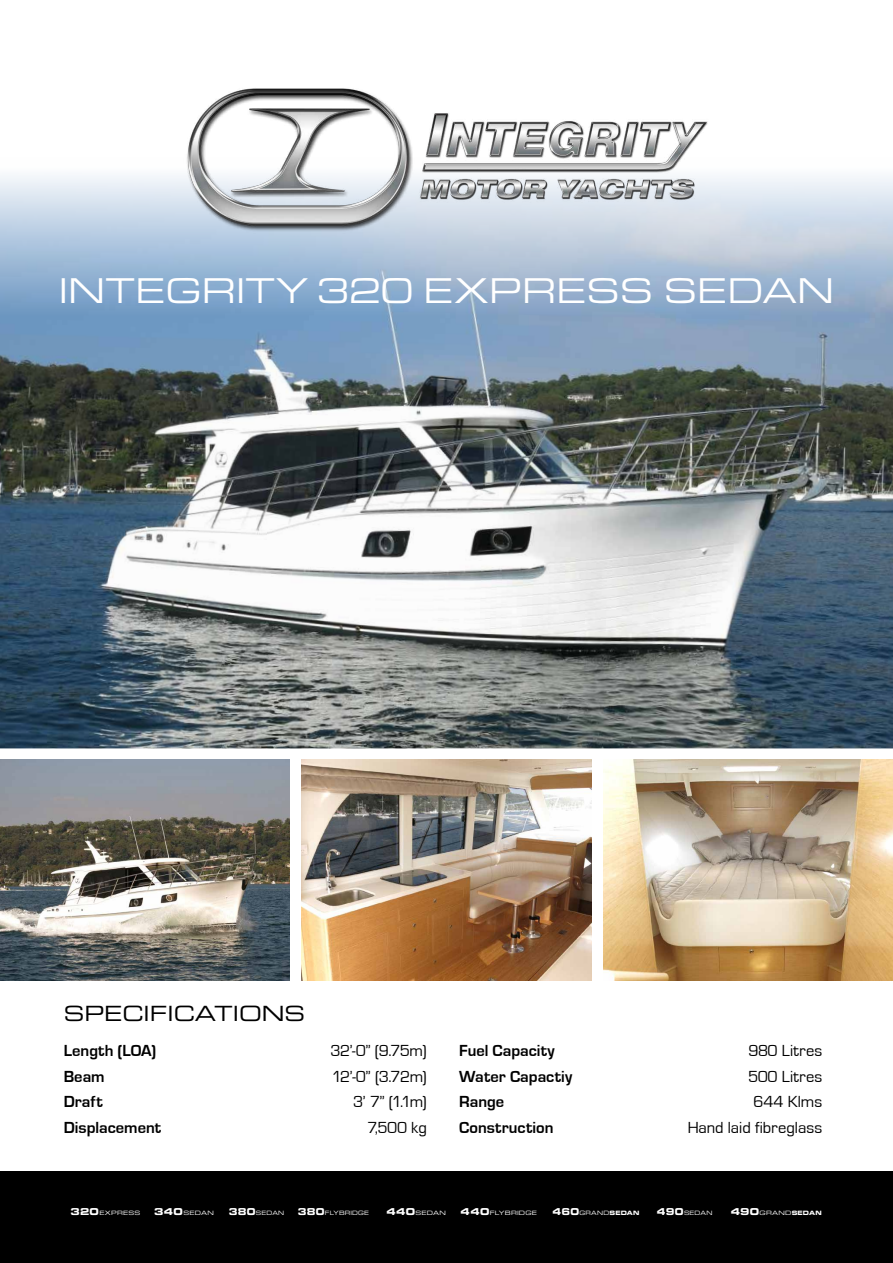
<style>
.page{position:relative;width:893px;height:1263px;background:#fff}
.page>*{position:absolute;margin:0;border:0;box-sizing:border-box;transform-origin:0 0}
.t1{font:37.2px "Eurostile Extended Roman DTC";color:#fff}
.t2{font:21px "Eurostile Extended Two";color:#000}
.t3{font:16.5px "Eurostile";color:#000}
.t4{font:700 16.5px "Eurostile";color:#000}
.t5{font:6px "Eurostile Extended Two";letter-spacing:.03em;color:#fff}
.t6{font:6px "Eurostile Extended Two";letter-spacing:.03em;color:#fff;scale:.93 1}
.s1{font-family:"Eurostile Bold Extended Two";font-size:9.45px}
.s2{font-family:"Eurostile Bold Extended Two"}
</style>
<div class="page">
<img style="left:0;top:175px;width:893px;height:573px">
<div style="left:0;top:1171px;width:893px;height:92px;background:#000"></div>
<img style="left:173px;top:88px;width:549px;height:147px">
<img style="left:0;top:759px;width:289px;height:221px">
<img style="left:302px;top:759px;width:289px;height:221px">
<img style="left:604px;top:759px;width:289px;height:221px">
<h1 class="t1" style="left:58px;top:271px;width:778px">INTEGRITY 320 EXPRESS SEDAN</h1>
<p class="t2" style="left:64px;top:999px;width:243px">SPECIFICATIONS</p>
<p class="t4" style="left:64px;top:1042px;width:94px">Length (LOA)</p>
<p class="t3" style="left:330px;top:1042px;width:98px">32’-0” (9.75m)</p>
<p class="t4" style="left:64px;top:1067px;width:42px">Beam</p>
<p class="t3" style="left:332px;top:1067px;width:97px">12’-0” (3.72m)</p>
<p class="t4" style="left:64px;top:1093px;width:40px">Draft</p>
<p class="t3" style="left:353px;top:1093px;width:75px">3’ 7” (1.1m)</p>
<p class="t4" style="left:64px;top:1118px;width:99px">Displacement</p>
<p class="t3" style="left:367px;top:1118px;width:61px">7,500 kg</p>
<p class="t4" style="left:459px;top:1042px;width:97px">Fuel Capacity</p>
<p class="t3" style="left:748px;top:1042px;width:75px">980 Litres</p>
<p class="t4" style="left:459px;top:1067px;width:115px">Water Capactiy</p>
<p class="t3" style="left:748px;top:1067px;width:76px">500 Litres</p>
<p class="t4" style="left:459px;top:1093px;width:46px">Range</p>
<p class="t3" style="left:754px;top:1093px;width:70px">644 Klms</p>
<p class="t4" style="left:459px;top:1118px;width:96px">Construction</p>
<p class="t3" style="left:688px;top:1118px;width:136px">Hand laid fibreglass</p>
<p class="t5" style="left:70px;top:1209px;width:71px"><span class="s1">320</span>EXPRESS</p>
<p class="t5" style="left:154px;top:1209px;width:61px"><span class="s1">340</span>SEDAN</p>
<p class="t6" style="left:229px;top:1209px;width:61px"><span class="s1">380</span>SEDAN</p>
<p class="t6" style="left:298px;top:1209px;width:78px"><span class="s1">380</span>FLYBRIDGE</p>
<p class="t5" style="left:386px;top:1209px;width:61px"><span class="s1">440</span>SEDAN</p>
<p class="t5" style="left:461px;top:1209px;width:78px"><span class="s1">440</span>FLYBRIDGE</p>
<p class="t6" style="left:552px;top:1209px;width:95px"><span class="s1">460</span>GRAND<span class="s2">SEDAN</span></p>
<p class="t6" style="left:657px;top:1209px;width:61px"><span class="s1">490</span>SEDAN</p>
<p class="t5" style="left:731px;top:1209px;width:93px"><span class="s1">490</span>GRAND<span class="s2">SEDAN</span></p>
</div>
